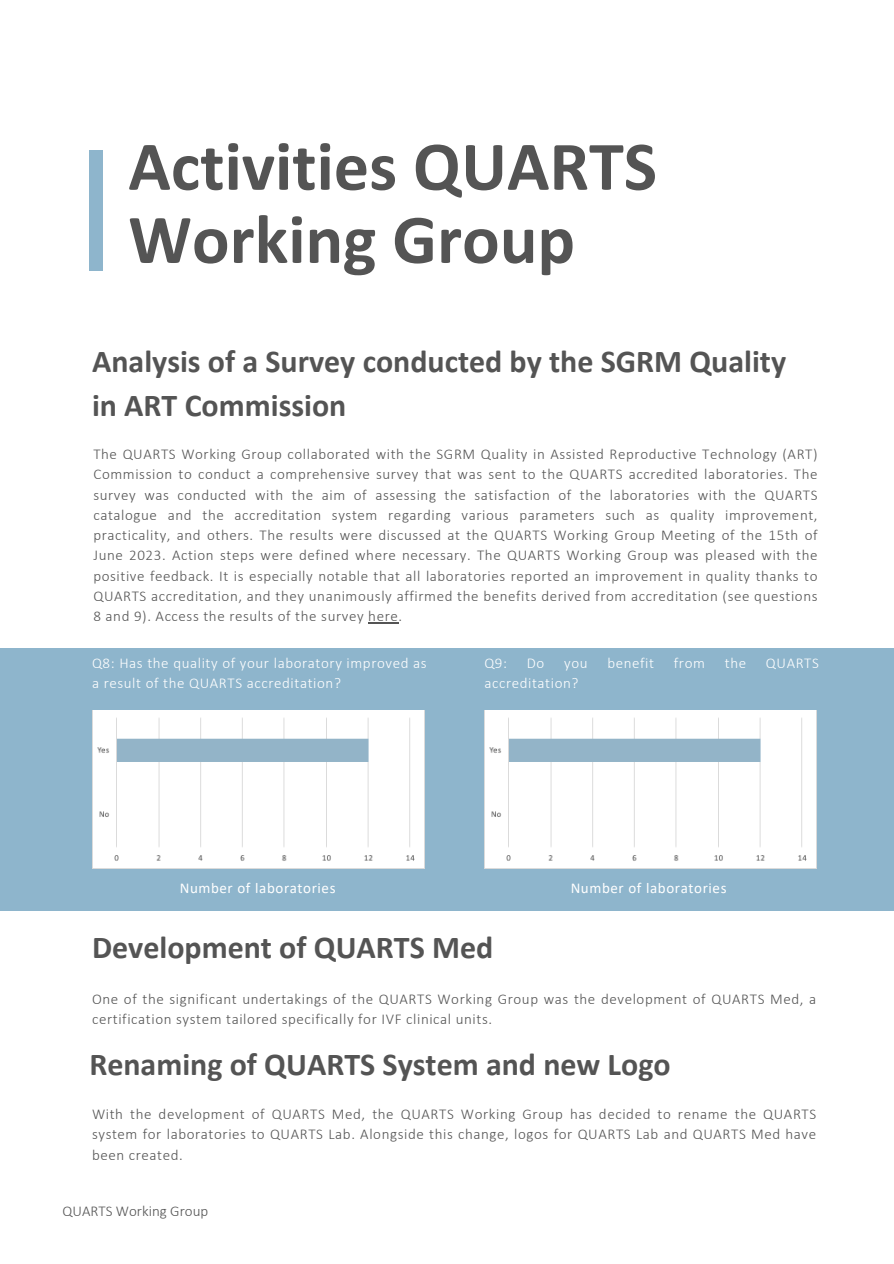
<style>
.page{position:relative;width:894px;height:1264px;background:#fff}
.page>*{position:absolute;margin:0;border:0;box-sizing:border-box;transform-origin:0 0}
.t1{font:700 70.2px/73.2px "Calibri";color:#545454}
.t2{font:700 31.95px/43.8px "Calibri";color:#545454}
.t3{font:300 15px/20.2px "Calibri";letter-spacing:.04em;color:#545454;text-align:justify}
.t4{font:300 15px/20.2px "Calibri";letter-spacing:.04em;color:#fff}
.t5{font:15px "Calibri";letter-spacing:.04em;color:#fff}
.t6{font:300 15px "Calibri";color:#545454}
</style>
<div class="page">
<div style="left:89px;top:150px;width:14px;height:121px;background:#8eb5cc"></div>
<div style="left:0;top:647px;width:893px;height:263px;background:#8eb5cc"></div>
<img style="left:92px;top:710px;width:332px;height:158px">
<hr style="left:368px;top:622px;width:30px;height:1px;background:#545454">
<img style="left:484px;top:710px;width:332px;height:158px">
<p class="t1" style="left:128px;top:135px;width:530px">Activities QUARTS<br>Working Group</p>
<h2 class="t2" style="left:92px;top:342px;width:695px">Analysis of a Survey conducted by the SGRM Quality in ART Commission</h2>
<p class="t3" style="left:93px;top:445px;width:725px">The QUARTS Working Group collaborated with the SGRM Quality in Assisted Reproductive Technology (ART)<br>Commission to conduct a comprehensive survey that was sent to the QUARTS accredited laboratories. The survey was conducted with the aim of assessing the satisfaction of the laboratories with the QUARTS catalogue and the accreditation system regarding various parameters such as quality improvement, practicality, and others. The results were discussed at the QUARTS Working Group Meeting of the 15th of June 2023. Action steps were defined where necessary. The QUARTS Working Group was pleased with the positive feedback. It is especially notable that all laboratories reported an improvement in quality thanks to QUARTS accreditation, and they unanimously affirmed the benefits derived from accreditation (see questions 8 and 9). Access the results of the survey here.</p>
<p class="t4" style="left:92px;top:653px;width:336px">Q8: Has the quality of your laboratory improved as a result of the QUARTS accreditation?</p>
<h2 class="t4" style="left:484px;top:653px;width:24px">Q9:</h2>
<h2 class="t4" style="left:526px;top:653px;width:19px">Do</h2>
<h2 class="t4" style="left:564px;top:653px;width:25px">you</h2>
<h2 class="t4" style="left:607px;top:653px;width:48px">benefit</h2>
<h2 class="t4" style="left:673px;top:653px;width:33px">from</h2>
<h2 class="t4" style="left:724px;top:653px;width:23px">the</h2>
<h2 class="t4" style="left:765px;top:653px;width:54px">QUARTS</h2>
<h2 class="t4" style="left:484px;top:674px;width:96px">accreditation?</h2>
<p class="t5" style="left:180px;top:881px;width:157px">Number of laboratories</p>
<p class="t5" style="left:570px;top:881px;width:157px">Number of laboratories</p>
<p class="t2" style="left:92px;top:927px;width:402px">Development of QUARTS Med</p>
<p class="t3" style="left:92px;top:989px;width:725px">One of the significant undertakings of the QUARTS Working Group was the development of QUARTS Med, a certification system tailored specifically for IVF clinical units.</p>
<p class="t2" style="left:89px;top:1045px;width:582px">Renaming of QUARTS System and new Logo</p>
<p class="t3" style="left:92px;top:1105px;width:725px">With the development of QUARTS Med, the QUARTS Working Group has decided to rename the QUARTS system for laboratories to QUARTS Lab. Alongside this change, logos for QUARTS Lab and QUARTS Med have been created.</p>
<p class="t6" style="left:62px;top:1204px;width:147px">QUARTS Working Group</p>
</div>
